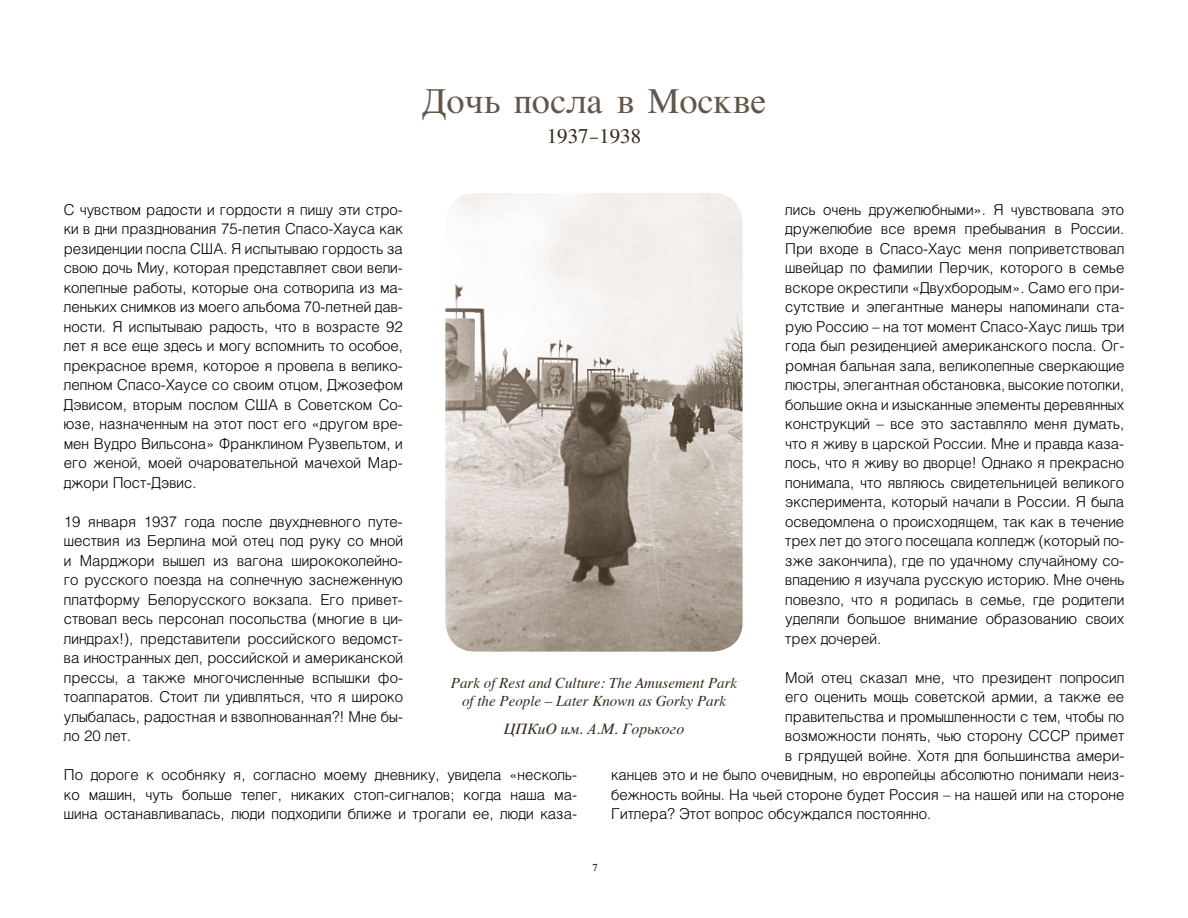
<style>
.page{position:relative;width:1188px;height:918px;background:#fff}
.page>*{position:absolute;margin:0;border:0;box-sizing:border-box;transform-origin:0 0}
.t1{font:36px "CYR Times";color:#645649}
.t2{font:21px "CYR Times";color:#35291d}
.t3{font:italic 15.75px "CYR Times";color:#35291d}
.t4{font:300 15px/19.5px "CYR Helvetica";color:#000;text-align:justify}
.t5{font:italic 15px/18px "Times";color:#35291d;text-align:center}
.t6{font:10.5px "Times";color:#000}
</style>
<div class="page">
<img style="left:445px;top:193px;width:298px;height:459px">
<h1 class="t1" style="left:422px;top:83px;width:346px">Ljxm gjckf d Vjcrdt</h1>
<h2 class="t2" style="left:547px;top:125px;width:96px">1937–1938</h2>
<p class="t4" style="left:64px;top:200px;width:341px">C xedcndjv hfljcnb b ujhljcnb z gbie änb cnhj&shy;rb d lyb ghfplyjdfybz 75-ktnbz Cgfcj-Öfecf rfr htpbltywbb gjckf CIF. Z bcgsnsdfñ ujhljcnm pf cdjñ ljxm Vbe, rjnjhfz ghtlcnfdkztn cdjb dtkb&shy;rjktgyst hfåjns, rjnjhst jyf cjndjhbkf bp vf&shy;ktymrbö cybvrjd bp vjtuj fkmåjvf 70-ktnytq lfd&shy;yjcnb. Z bcgsnsdfñ hfljcnm, xnj d djphfcnt 92 ktn z dct tot pltcm b vjue dcgjvybnm nj jcjåjt, ghtrhfcyjt dhtvz, rjnjhjt z ghjdtkf d dtkbrj&shy;ktgyjv Cgfcj-Öfect cj cdjbv jnwjv, Léjptajv Lädbcjv, dnjhsv gjckjv CIF d Cjdtncrjv Cj&shy;ñpt, yfpyfxtyysv yf änjn gjcn tuj ≤lheujv dht&shy;vty Delhj Dbkmcjyf≥ Ahfyrkbyjv Hepdtkmnjv, b tuj étyjq, vjtq jxfhjdfntkmyjq vfxtöjq Vfh&shy;léjhb Gjcn-Lädbc.</p>
<p class="t4" style="left:64px;top:512px;width:341px">19 zydfhz 1937 ujlf gjckt ldeölytdyjuj gent&shy;itcndbz bp Åthkbyf vjq jntw gjl here cj vyjq b Vfhléjhb dsitk bp dfujyf ibhjrjrjktqyj&shy;uj heccrjuj gjtplf yf cjkytxyeñ pfcytétyyeñ gkfnajhve Åtkjheccrjuj djrpfkf. Tuj ghbdtn&shy;cndjdfk dtcm gthcjyfk gjcjkmcndf (vyjubt d wb&shy;kbylhfö^), ghtlcnfdbntkb hjccbqcrjuj dtljvcn&shy;df byjcnhfyysö ltk, hjccbqcrjq b fvthbrfycrjq ghtccs, f nfrét vyjujxbcktyyst dcgsirb aj&shy;njfggfhfnjd. Cnjbn kb elbdkznmcz, xnj z ibhjrj eksåfkfcm, hfljcnyfz b dpdjkyjdfyyfz?^ Vyt ås&shy;kj 20 ktn.</p>
<p class="t4" style="left:64px;top:766px;width:514px">Gj ljhjut r jcjåyzre z, cjukfcyj vjtve lytdybre, edbltkf ≤ytcrjkm&shy;rj vfiby, xenm åjkmit ntktu, ybrfrbö cnjg-cbuyfkjd&amp; rjulf yfif vf&shy;ibyf jcnfyfdkbdfkfcm, kñlb gjlöjlbkb åkbét b nhjufkb tt, kñlb rfpf-</p>
<p class="t4" style="left:785px;top:200px;width:341px">kbcm jxtym lheétkñåysvb≥. Z xedcndjdfkf änj lheétkñåbt dct dhtvz ghtåsdfybz d Hjccbb.<br>Ghb döjlt d Cgfcj-Öfec vtyz gjghbdtncndjdfk idtqwfh gj afvbkbb Gthxbr, rjnjhjuj d ctvmt dcrjht jrhtcnbkb ≤Ldeöåjhjlsv≥. Cfvj tuj ghb&shy;cencndbt b äktufynyst vfyths yfgjvbyfkb cnf&shy;heñ Hjccbñ – yf njn vjvtyn Cgfcj-Öfec kbim nhb ujlf åsk htpbltywbtq fvthbrfycrjuj gjckf. Ju&shy;hjvyfz åfkmyfz pfkf, dtkbrjktgyst cdthrfñobt kñcnhs, äktufynyfz jåcnfyjdrf, dscjrbt gjnjkrb, åjkmibt jryf b bpscrfyyst äktvtyns lthtdzyysö rjycnherwbq – dct änj pfcnfdkzkj vtyz levfnm, xnj z ébde d wfhcrjq Hjccbb. Vyt b ghfdlf rfpf&shy;kjcm, xnj z ébde dj ldjhwt^ Jlyfrj z ghtrhfcyj gjybvfkf, xnj zdkzñcm cdbltntkmybwtq dtkbrjuj ärcgthbvtynf, rjnjhsq yfxfkb d Hjccbb. Z åskf jcdtljvktyf j ghjbcöjlzotv, nfr rfr d ntxtybt nhtö ktn lj änjuj gjctofkf rjkktlé (rjnjhsq gj&shy;pét pfrjyxbkf), ult gj elfxyjve ckexfqyjve cj&shy;dgfltybñ z bpexfkf heccreñ bcnjhbñ. Vyt jxtym gjdtpkj, xnj z hjlbkfcm d ctvmt, ult hjlbntkb eltkzkb åjkmijt dybvfybt jåhfpjdfybñ cdjbö nhtö ljxthtq.</p>
<p class="t4" style="left:785px;top:668px;width:341px">Vjq jntw crfpfk vyt, xnj ghtpbltyn gjghjcbk</p>
<p class="t4" style="left:785px;top:688px;width:341px">tuj jwtybnm vjom cjdtncrjq fhvbb, f nfrét tt</p>
<p class="t4" style="left:785px;top:707px;width:341px">ghfdbntkmcndf b ghjvsiktyyjcnb c ntv, xnjås gj</p>
<p class="t4" style="left:785px;top:727px;width:341px">djpvjéyjcnb gjyznm, xmñ cnjhjye CCCH ghbvtn</p>
<p class="t4" style="left:785px;top:746px;width:339px">d uhzleotq djqyt. Öjnz lkz åjkmibycndf fvthb-</p>
<p class="t4" style="left:611px;top:766px;width:514px">rfywtd änj b yt åskj jxtdblysv, yj tdhjgtqws fåcjkñnyj gjybvfkb ytbp-</p>
<p class="t4" style="left:611px;top:785px;width:515px">åtéyjcnm djqys. Yf xmtq cnjhjyt åeltn Hjccbz – yf yfitq bkb yf cnjhjyt</p>
<p class="t4" style="left:611px;top:805px;width:322px">Ubnkthf? Änjn djghjc jåceélfkcz gjcnjzyyj.</p>
<p class="t5" style="left:451px;top:673px;width:288px">Park of Rest and Culture: The Amusement Park of the People – Later Known as Gorky Park</p>
<p class="t3" style="left:504px;top:721px;width:182px">WGRbJ bv. F.V. Ujhmrjuj</p>
<p class="t6" style="left:593px;top:858px;width:7px">7</p>
</div>
